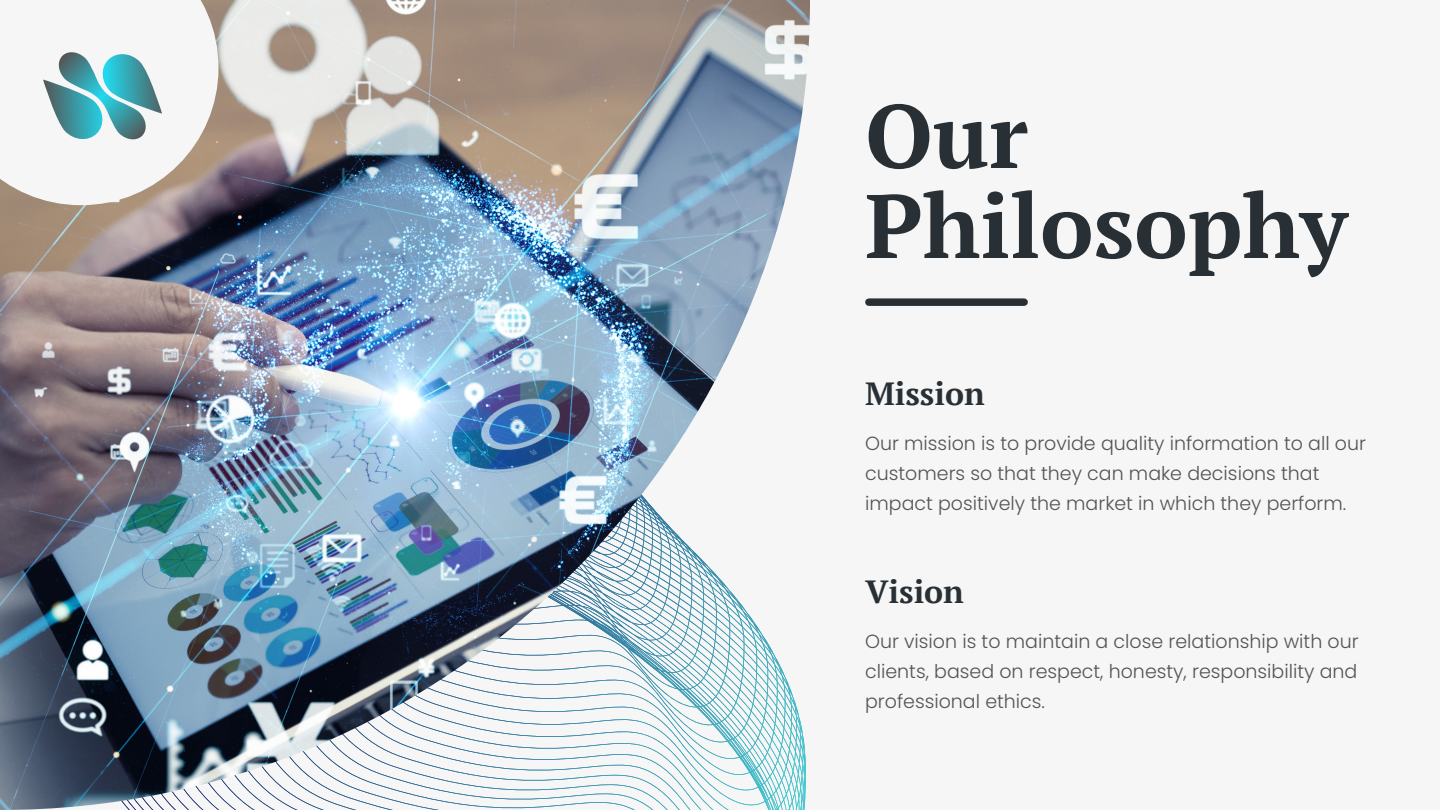
<style>
.page{position:relative;width:1440px;height:810px;background:#f6f6f6}
.page>*{position:absolute;margin:0;border:0;box-sizing:border-box;transform-origin:0 0}
.t1{font:700 90px/90px "PT Serif";color:#283035}
.t2{font:700 32px "PT Serif";color:#283035}
.t3{font:300 19px/30px "Poppins";color:#545454}
</style>
<div class="page">
<img style="left:0;top:0;width:810px;height:810px">
<div style="left:869px;top:298px;width:155px;height:8px;background:#283035"></div>
<svg style="left:0;top:0;width:219px;height:205px"></svg>
<svg style="left:43px;top:50px;width:119px;height:92px"></svg>
<h1 class="t1" style="left:865px;top:89px;width:484px">Our<br>Philosophy</h1>
<h2 class="t2" style="left:865px;top:372px;width:121px">Mission</h2>
<p class="t3" style="left:865px;top:429px;width:502px">Our mission is to provide quality information to all our customers so that they can make decisions that impact positively the market in which they perform.</p>
<h2 class="t2" style="left:865px;top:570px;width:100px">Vision</h2>
<p class="t3" style="left:865px;top:627px;width:495px;text-align:justify">Our vision is to maintain a close relationship with our clients, based on respect, honesty, responsibility and professional ethics.</p>
</div>
